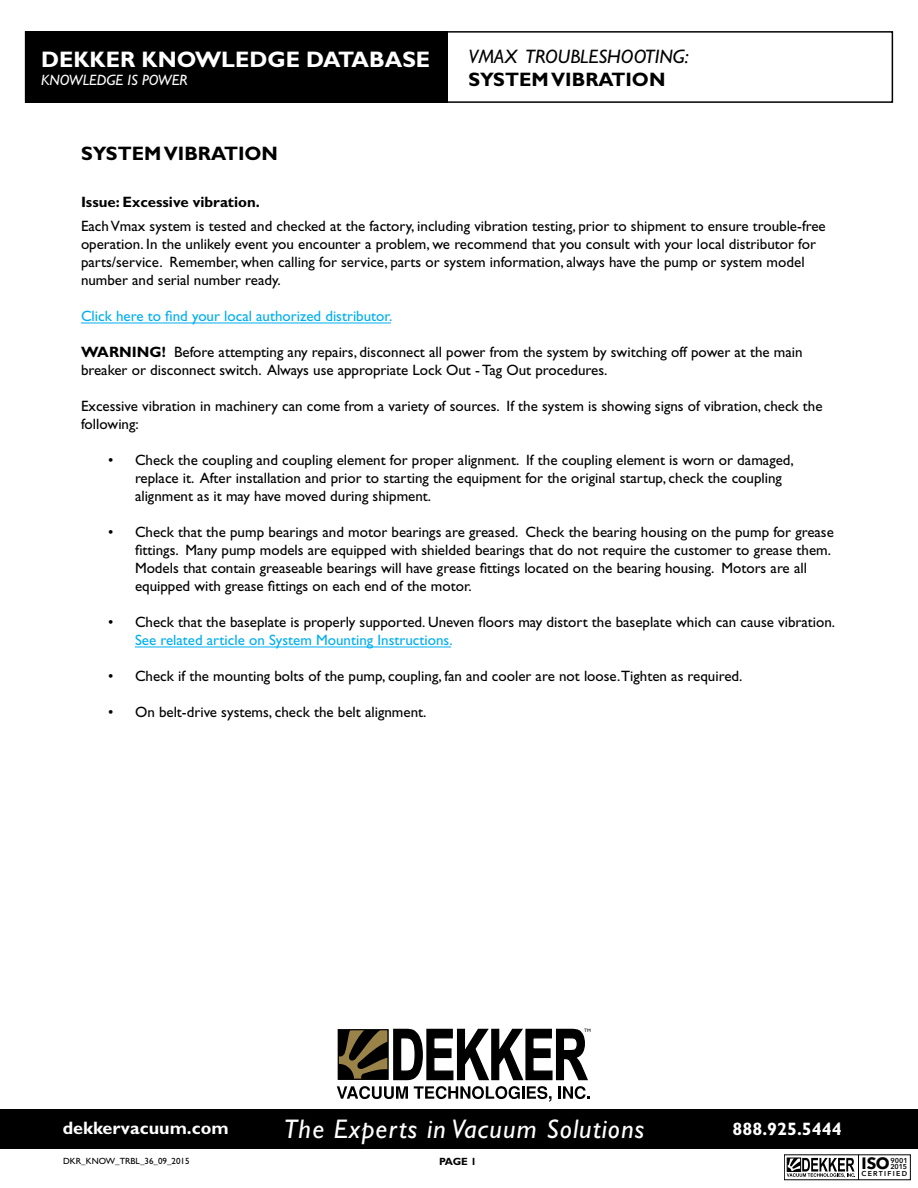
<style>
.page{position:relative;width:918px;height:1188px;background:#fff}
.page>*{position:absolute;margin:0;border:0;box-sizing:border-box;transform-origin:0 0}
.t1{font:italic 27px "Gill Sans";letter-spacing:.04em;color:#fff}
.t2{font:700 22.5px "Gill Sans";color:#fff}
.t3{font:700 19.5px "Gill Sans";color:#000}
.t4{font:italic 19.5px "Gill Sans";color:#000}
.t5{font:700 18px "Gill Sans";color:#fff}
.t6{font:700 16.35px "Avenir Next";color:#000}
.t7{font:15px/18px "Gill Sans";color:#000}
.t8{font:15px "Gill Sans";color:#00aeef}
.t9{font:700 15px "Gill Sans";color:#000}
.t10{font:italic 15px "Gill Sans";color:#fff}
.t11{font:700 10.5px "Gill Sans";color:#000}
.t12{font:9px "Gill Sans";color:#000}
.t13{font:600 7.05px "Avenir Next";letter-spacing:.175em;color:#000}
.t14{font:600 7.05px/6px "Avenir Next";letter-spacing:-.01em;color:#000}
.t15{font:4.95px "Gill Sans";color:#000}
.s1{font-weight:700}
</style>
<div class="page">
<div style="left:25px;top:31px;width:423px;height:72px;background:#000"></div>
<div style="left:25px;top:31px;width:868px;height:72px;border:2px solid #000"></div>
<div style="left:0;top:1110px;width:918px;height:39px;background:#000"></div>
<svg style="left:337px;top:1028px;width:253px;height:74px"></svg>
<div style="left:338px;top:1029px;width:51px;height:51px;border:1px solid #000"></div>
<hr style="left:81px;top:323px;width:310px;height:1px;background:#00aeef">
<hr style="left:135px;top:647px;width:316px;height:1px;background:#00aeef">
<div style="left:784px;top:1155px;width:127px;height:26px;background:#bababa"></div>
<svg style="left:784px;top:1155px;width:127px;height:25px;background:#bdbdbd"></svg>
<h2 class="t2" style="left:41px;top:46px;width:391px">DEKKER KNOWLEDGE DATABASE</h2>
<p class="t10" style="left:41px;top:71px;width:148px">KNOWLEDGE IS POWER</p>
<h3 class="t3" style="left:81px;top:142px;width:199px">SYSTEM VIBRATION</h3>
<h3 class="t4" style="left:468px;top:45px;width:222px">VMAX TROUBLESHOOTING:</h3>
<h3 class="t3" style="left:468px;top:68px;width:199px">SYSTEM VIBRATION</h3>
<p class="t9" style="left:81px;top:193px;width:180px">Issue: Excessive vibration.</p>
<p class="t7" style="left:81px;top:218px;width:746px">Each Vmax system is tested and checked at the factory, including vibration testing, prior to shipment to ensure trouble-free operation. In the unlikely event you encounter a problem, we recommend that you consult with your local distributor for parts/service. Remember, when calling for service, parts or system information, always have the pump or system model number and serial number ready.</p>
<p class="t8" style="left:81px;top:308px;width:313px">Click here to find your local authorized distributor.</p>
<p class="t7" style="left:81px;top:344px;width:723px"><span class="s1">WARNING!</span> Before attempting any repairs, disconnect all power from the system by switching off power at the main breaker or disconnect switch. Always use appropriate Lock Out - Tag Out procedures.</p>
<p class="t7" style="left:81px;top:398px;width:743px">Excessive vibration in machinery can come from a variety of sources. If the system is showing signs of vibration, check the following:</p>
<p class="t7" style="left:135px;top:452px;width:660px;text-indent:-27px">• Check the coupling and coupling element for proper alignment. If the coupling element is worn or damaged, replace it. After installation and prior to starting the equipment for the original startup, check the coupling alignment as it may have moved during shipment.</p>
<p class="t7" style="left:135px;top:524px;width:700px;text-indent:-27px">• Check that the pump bearings and motor bearings are greased. Check the bearing housing on the pump for grease fittings. Many pump models are equipped with shielded bearings that do not require the customer to grease them.<br>Models that contain greaseable bearings will have grease fittings located on the bearing housing. Motors are all equipped with grease fittings on each end of the motor.</p>
<p class="t7" style="left:108px;top:614px;width:729px">• Check that the baseplate is properly supported. Uneven floors may distort the baseplate which can cause vibration.</p>
<p class="t8" style="left:135px;top:632px;width:319px">See related article on System Mounting Instructions.</p>
<p class="t7" style="left:108px;top:668px;width:636px">• Check if the mounting bolts of the pump, coupling, fan and cooler are not loose.Tighten as required.</p>
<p class="t7" style="left:108px;top:704px;width:320px">• On belt-drive systems, check the belt alignment.</p>
<p class="t5" style="left:63px;top:1117px;width:168px">dekkervacuum.com</p>
<p class="t12" style="left:63px;top:1156px;width:128px">DKR_KNOW_TRBL_36_09_2015</p>
<p class="t15" style="left:584px;top:1028px;width:8px">TM</p>
<h1 class="t1" style="left:284px;top:1113px;width:362px">The Experts in Vacuum Solutions</h1>
<p class="t5" style="left:733px;top:1118px;width:111px">888.925.5444</p>
<p class="t11" style="left:439px;top:1156px;width:39px">PAGE 1</p>
<p class="t6" style="left:861px;top:1149px;width:30px">ISO</p>
<p class="t14" style="left:890px;top:1157px;width:19px">9001<br>2015</p>
<p class="t13" style="left:862px;top:1168px;width:47px">CERTIFIED</p>
</div>
